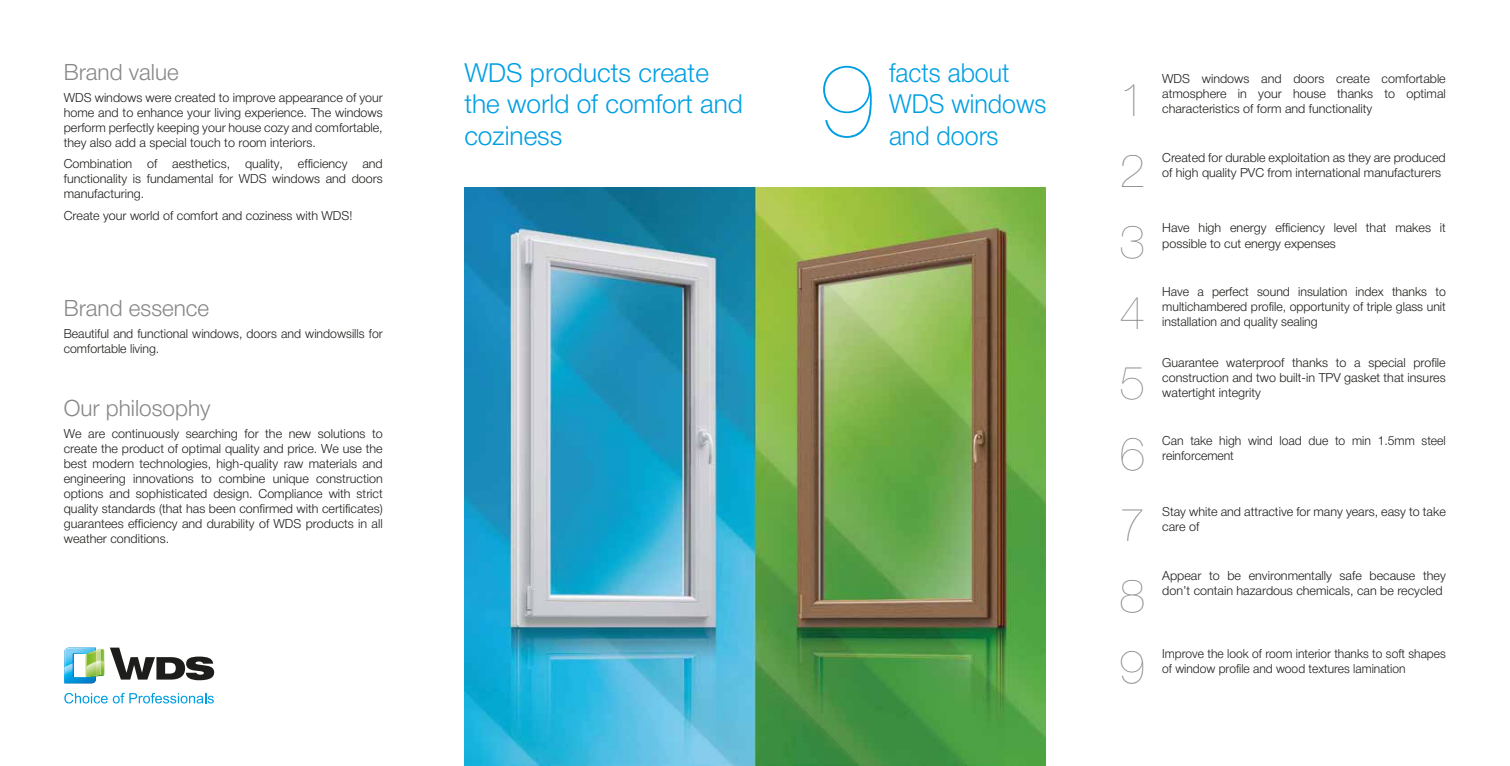
<style>
.page{position:relative;width:1510px;height:766px;background:#fff}
.page>*{position:absolute;margin:0;border:0;box-sizing:border-box;transform-origin:0 0}
.t1{font:200 101.25px "Helvetica Neue Cyr";color:#009fe3}
.t2{font:200 46.25px/70.9px "Helvetica Neue Cyr";color:#878787;text-align:justify}
.t3{font:300 26.25px/31.5px "Helvetica Neue Cyr";color:#009fe3}
.t4{font:300 26.25px/31.5px "Helvetica Neue Cyr";color:#009fe3;scale:.95 1}
.t5{font:300 22.5px "Helvetica Neue Cyr";color:#878787}
.t6{font:300 12.5px/15px "Helvetica Neue Cyr";color:#1d1d1b;text-align:justify}
.t7{font:300 12.5px/15px "Helvetica Neue Cyr";color:#1d1d1b;scale:.96 1}
</style>
<div class="page">
<img style="left:464px;top:188px;width:581px;height:577px">
<svg style="left:110px;top:647px;width:104px;height:33px"></svg>
<svg style="left:64px;top:647px;width:40px;height:36px"></svg>
<svg style="left:64px;top:692px;width:150px;height:11px"></svg>
<h3 class="t5" style="left:64px;top:60px;width:117px">Brand value</h3>
<p class="t6" style="left:64px;top:90px;width:320px">WDS windows were created to improve appearance of your home and to enhance your living experience. The windows perform perfectly keeping your house cozy and comfortable, they also add a special touch to room interiors.</p>
<p class="t6" style="left:64px;top:156px;width:320px">Combination of aesthetics, quality, efficiency and functionality is fundamental for WDS windows and doors manufacturing.</p>
<p class="t6" style="left:64px;top:208px;width:290px">Create your world of comfort and coziness with WDS!</p>
<h3 class="t5" style="left:64px;top:295px;width:147px">Brand essence</h3>
<p class="t6" style="left:64px;top:325px;width:320px">Beautiful and functional windows, doors and windowsills for comfortable living.</p>
<h3 class="t5" style="left:64px;top:395px;width:148px">Our philosophy</h3>
<p class="t6" style="left:64px;top:426px;width:320px">We are continuously searching for the new solutions to create the product of optimal quality and price. We use the best modern technologies, high-quality raw materials and engineering innovations to combine unique construction options and sophisticated design. Compliance with strict quality standards (that has been confirmed with certificates) guarantees efficiency and durability of WDS products in all weather conditions.</p>
<h3 class="t3" style="left:464px;top:57px;width:280px">WDS products create the world of comfort and coziness</h3>
<p class="t6" style="left:1162px;top:71px;width:285px">WDS windows and doors create comfortable atmosphere in your house thanks to optimal characteristics of form and functionality</p>
<h3 class="t4" style="left:889px;top:57px;width:167px">facts about<br>WDS windows and doors</h3>
<h1 class="t1" style="left:819px;top:44px;width:58px">9</h1>
<h2 class="t2" style="left:1119px;top:64px;width:27px">1<br>2<br>3<br>4<br>5<br>6<br>7<br>8<br>9</h2>
<p class="t6" style="left:1162px;top:150px;width:285px">Created for durable exploitation as they are produced of high quality PVC from international manufacturers</p>
<p class="t6" style="left:1162px;top:221px;width:285px">Have high energy efficiency level that makes it possible to cut energy expenses</p>
<p class="t6" style="left:1162px;top:284px;width:285px">Have a perfect sound insulation index thanks to multichambered profile, opportunity of triple glass unit installation and quality sealing</p>
<p class="t6" style="left:1162px;top:355px;width:285px">Guarantee waterproof thanks to a special profile construction and two built-in TPV gasket that insures watertight integrity</p>
<p class="t6" style="left:1162px;top:433px;width:285px">Can take high wind load due to min 1.5mm steel reinforcement</p>
<p class="t6" style="left:1162px;top:504px;width:285px">Stay white and attractive for many years, easy to take care of</p>
<p class="t6" style="left:1162px;top:567px;width:285px">Appear to be environmentally safe because they don’t contain hazardous chemicals, can be recycled</p>
<p class="t7" style="left:1162px;top:646px;width:297px">Improve the look of room interior thanks to soft shapes of window profile and wood textures lamination</p>
</div>
